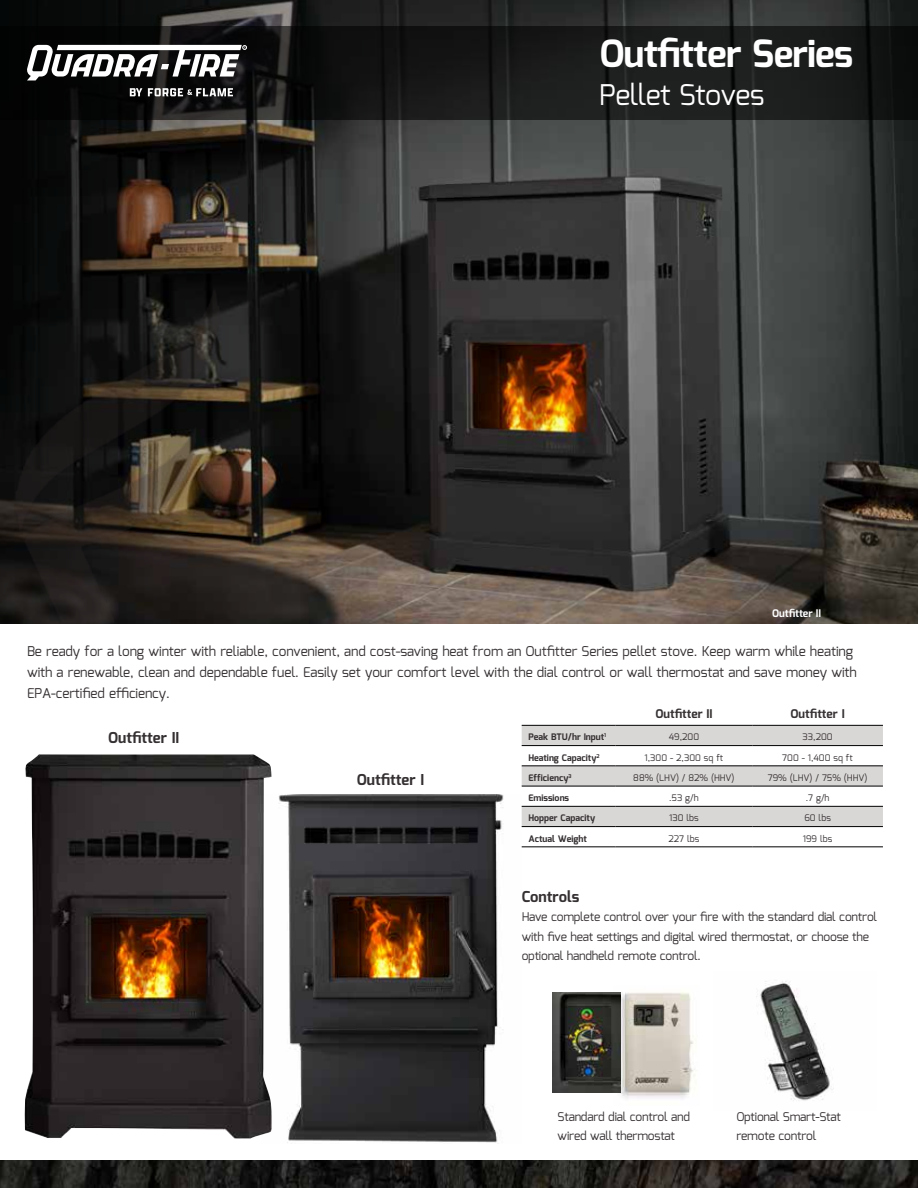
<style>
.page{position:relative;width:918px;height:1188px;background:#fff}
.page>*{position:absolute;margin:0;border:0;box-sizing:border-box;transform-origin:0 0}
.t1{font:700 37.5px "Mina";letter-spacing:-.02em;color:#fff}
.t2{font:28.5px "Mina";letter-spacing:-.02em;color:#fff}
.t3{font:700 15px "Mina";color:#353031}
.t4{font:13.5px/21px "Mina";letter-spacing:-.01em;color:#353031}
.t5{font:12px/19.5px "Mina";letter-spacing:-.02em;color:#353031}
.t6{font:700 12px "Mina";color:#353031}
.t7{font:700 10.5px "Mina";letter-spacing:-.01em;color:#fff}
.t8{font:9px "Mina";color:#353031}
.t9{font:700 9px "Mina";color:#353031}
</style>
<div class="page">
<img style="left:613px;top:991px;width:82px;height:108px">
<img style="left:278px;top:794px;width:244px;height:349px">
<img style="left:372px;top:0;width:546px;height:624px">
<svg style="left:0;top:0;width:372px;height:624px;background:#241f1b"></svg>
<img style="left:0;top:1161px;width:918px;height:27px">
<svg style="left:522px;top:726px;width:361px;height:100px"></svg>
<hr style="left:522px;top:725px;width:94px;height:1px;background:#000">
<hr style="left:616px;top:725px;width:136px;height:1px;background:#000">
<hr style="left:752px;top:725px;width:131px;height:1px;background:#000">
<hr style="left:522px;top:745px;width:94px;height:1px;background:#000">
<hr style="left:616px;top:745px;width:136px;height:1px;background:#000">
<hr style="left:752px;top:745px;width:131px;height:1px;background:#000">
<hr style="left:522px;top:806px;width:94px;height:1px;background:#000">
<hr style="left:616px;top:806px;width:136px;height:1px;background:#000">
<hr style="left:752px;top:806px;width:131px;height:1px;background:#000">
<hr style="left:522px;top:826px;width:94px;height:1px;background:#000">
<hr style="left:616px;top:826px;width:136px;height:1px;background:#000">
<hr style="left:752px;top:826px;width:131px;height:1px;background:#000">
<hr style="left:522px;top:847px;width:94px;height:1px;background:#000">
<hr style="left:616px;top:847px;width:136px;height:1px;background:#000">
<hr style="left:752px;top:847px;width:131px;height:1px;background:#000">
<hr style="left:522px;top:766px;width:94px;height:1px;background:#000">
<hr style="left:616px;top:766px;width:136px;height:1px;background:#000">
<hr style="left:752px;top:766px;width:131px;height:1px;background:#000">
<hr style="left:522px;top:786px;width:94px;height:1px;background:#000">
<hr style="left:616px;top:786px;width:136px;height:1px;background:#000">
<hr style="left:752px;top:786px;width:131px;height:1px;background:#000">
<svg style="left:0;top:26px;width:918px;height:94px;background:#141515"></svg>
<svg style="left:27px;top:45px;width:220px;height:35px"></svg>
<svg style="left:148px;top:88px;width:85px;height:8px"></svg>
<svg style="left:130px;top:88px;width:12px;height:8px"></svg>
<img style="left:15px;top:287px;width:206px;height:337px">
<img style="left:24px;top:754px;width:248px;height:384px">
<img style="left:756px;top:981px;width:77px;height:120px">
<img style="left:553px;top:993px;width:67px;height:99px">
<h1 class="t1" style="left:599px;top:32px;width:255px">Outfitter Series</h1>
<h2 class="t2" style="left:599px;top:76px;width:167px">Pellet Stoves</h2>
<p class="t7" style="left:772px;top:607px;width:50px">Outfitter II</p>
<p class="t4" style="left:27px;top:642px;width:831px">Be ready for a long winter with reliable, convenient, and cost-saving heat from an Outfitter Series pellet stove. Keep warm while heating with a renewable, clean and dependable fuel. Easily set your comfort level with the dial control or wall thermostat and save money with<br>EPA-certified efficiency.</p>
<p class="t3" style="left:108px;top:729px;width:73px">Outfitter II</p>
<p class="t3" style="left:357px;top:771px;width:69px">Outfitter I</p>
<p class="t6" style="left:655px;top:707px;width:58px">Outfitter II</p>
<p class="t6" style="left:791px;top:707px;width:56px">Outfitter I</p>
<p class="t9" style="left:528px;top:732px;width:79px">Peak BTU/hr Input<sup>1</sup></p>
<p class="t8" style="left:669px;top:731px;width:32px">49,200</p>
<p class="t8" style="left:803px;top:731px;width:32px">33,200</p>
<p class="t9" style="left:528px;top:752px;width:73px">Heating Capacity<sup>2</sup></p>
<p class="t8" style="left:645px;top:752px;width:80px">1,300 - 2,300 sq ft</p>
<p class="t8" style="left:782px;top:752px;width:72px">700 - 1,400 sq ft</p>
<p class="t9" style="left:528px;top:772px;width:45px">Efficiency<sup>3</sup></p>
<p class="t8" style="left:633px;top:772px;width:103px">88% (LHV) / 82% (HHV)</p>
<p class="t8" style="left:768px;top:772px;width:101px">79% (LHV) / 75% (HHV)</p>
<p class="t9" style="left:528px;top:793px;width:42px">Emissions</p>
<p class="t8" style="left:669px;top:792px;width:31px">.53 g/h</p>
<p class="t8" style="left:806px;top:792px;width:25px">.7 g/h</p>
<p class="t9" style="left:528px;top:813px;width:68px">Hopper Capacity</p>
<p class="t8" style="left:669px;top:812px;width:31px">130 lbs</p>
<p class="t8" style="left:804px;top:812px;width:28px">60 lbs</p>
<p class="t9" style="left:528px;top:833px;width:60px">Actual Weight</p>
<p class="t8" style="left:669px;top:833px;width:32px">227 lbs</p>
<p class="t8" style="left:803px;top:833px;width:31px">199 lbs</p>
<p class="t3" style="left:522px;top:888px;width:59px">Controls</p>
<p class="t5" style="left:522px;top:908px;width:357px">Have complete control over your fire with the standard dial control with five heat settings and digital wired thermostat, or choose the optional handheld remote control.</p>
<p class="t5" style="left:558px;top:1108px;width:134px">Standard dial control and wired wall thermostat</p>
<p class="t5" style="left:736px;top:1108px;width:106px">Optional Smart-Stat remote control</p>
</div>
